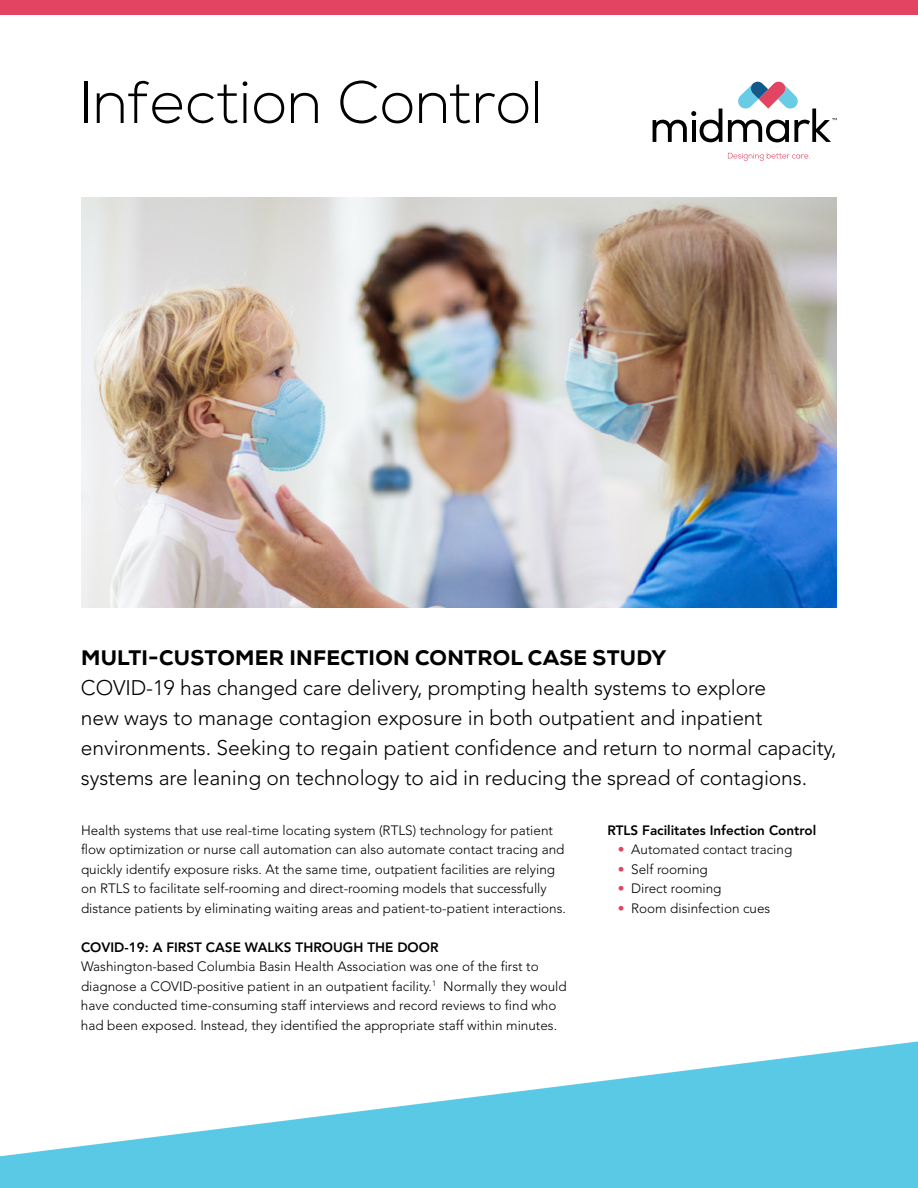
<style>
.page{position:relative;width:918px;height:1188px;background:#fff}
.page>*{position:absolute;margin:0;border:0;box-sizing:border-box;transform-origin:0 0}
.t1{font:300 60px "Nexa";color:#000}
.t2{font:300 21px/30px "Avenir";letter-spacing:-.005em;color:#000}
.t3{font:800 21px "Nexa";letter-spacing:.015em;color:#000}
.t4{font:300 13.5px/19.5px "Avenir";color:#000}
.t5{font:800 13.5px "Avenir";color:#000}
.s1{color:#e34461}
</style>
<div class="page">
<svg style="left:728px;top:153px;width:82px;height:8px"></svg>
<svg style="left:653px;top:109px;width:69px;height:33px"></svg>
<svg style="left:728px;top:81px;width:109px;height:61px"></svg>
<svg style="left:0;top:1041px;width:918px;height:147px;fill:#59c9e6"></svg>
<div style="left:0;top:0;width:918px;height:14px;background:#e34461"></div>
<img style="left:81px;top:198px;width:756px;height:410px">
<h1 class="t1" style="left:81px;top:68px;width:463px">Infection Control</h1>
<h2 class="t3" style="left:81px;top:644px;width:587px">MULTI-CUSTOMER INFECTION CONTROL CASE STUDY</h2>
<p class="t2" style="left:81px;top:673px;width:757px">COVID-19 has changed care delivery, prompting health systems to explore<br>new ways to manage contagion exposure in both outpatient and inpatient environments. Seeking to regain patient confidence and return to normal capacity, systems are leaning on technology to aid in reducing the spread of contagions.</p>
<p class="t5" style="left:608px;top:822px;width:210px">RTLS Facilitates Infection Control</p>
<p class="t4" style="left:618px;top:840px;width:176px"><span class="s1">•</span> Automated contact tracing</p>
<p class="t4" style="left:618px;top:859px;width:92px"><span class="s1">•</span> Self rooming</p>
<p class="t4" style="left:618px;top:879px;width:105px"><span class="s1">•</span> Direct rooming</p>
<p class="t4" style="left:618px;top:898px;width:154px"><span class="s1">•</span> Room disinfection cues</p>
<p class="t4" style="left:81px;top:820px;width:487px">Health systems that use real-time locating system (RTLS) technology for patient flow optimization or nurse call automation can also automate contact tracing and quickly identify exposure risks. At the same time, outpatient facilities are relying on RTLS to facilitate self-rooming and direct-rooming models that successfully distance patients by eliminating waiting areas and patient-to-patient interactions.</p>
<p class="t5" style="left:81px;top:939px;width:359px">COVID-19: A FIRST CASE WALKS THROUGH THE DOOR</p>
<p class="t4" style="left:81px;top:957px;width:487px">Washington-based Columbia Basin Health Association was one of the first to diagnose a COVID-positive patient in an outpatient facility.<sup>1</sup> Normally they would have conducted time-consuming staff interviews and record reviews to find who had been exposed. Instead, they identified the appropriate staff within minutes.</p>
</div>
